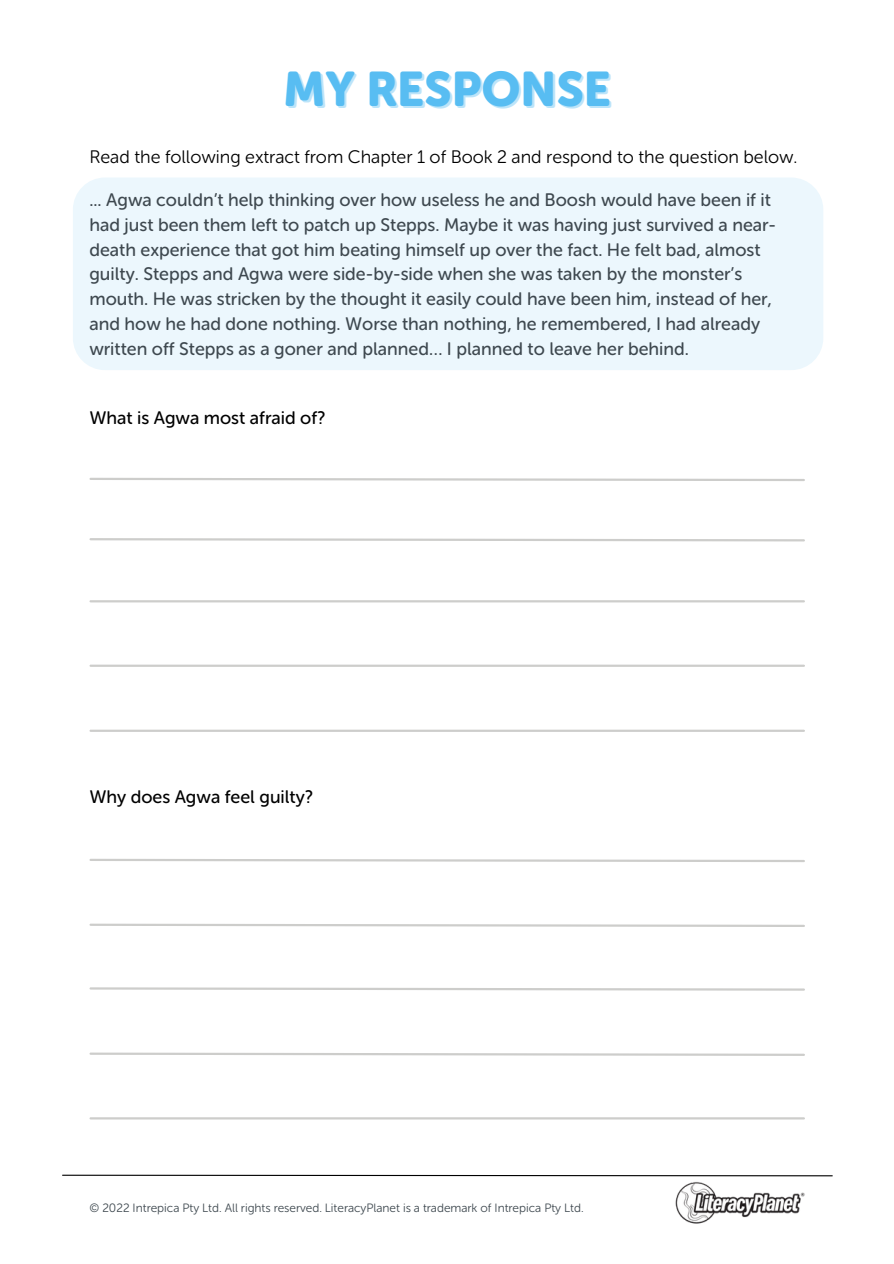
<style>
.page{position:relative;width:894px;height:1264px;background:#fff}
.page>*{position:absolute;margin:0;border:0;box-sizing:border-box;transform-origin:0 0}
.t1{font:48.15px "Museo Sans Rounded 900";color:#58bdf2}
.t2{font:18px/24.8px "Museo Sans Rounded 500";color:#3e484f}
.t3{font:18px "Museo Sans Rounded 300";color:#000}
.t4{font:18px "Museo Sans Rounded 500";color:#000}
.t5{font:12px "Museo Sans Rounded 300";color:#3e484f}
</style>
<div class="page">
<svg style="left:62px;top:1174px;width:771px;height:2px"></svg>
<img style="left:674px;top:1176px;width:131px;height:48px">
<hr style="left:90px;top:600px;width:713px;height:2px;background:#35352d">
<svg style="left:89px;top:477px;width:716px;height:4px"></svg>
<svg style="left:89px;top:538px;width:716px;height:4px"></svg>
<hr style="left:90px;top:729px;width:713px;height:3px;background:#35352d">
<svg style="left:89px;top:858px;width:716px;height:4px"></svg>
<svg style="left:89px;top:923px;width:716px;height:4px"></svg>
<svg style="left:89px;top:987px;width:716px;height:4px"></svg>
<svg style="left:89px;top:1052px;width:716px;height:4px"></svg>
<hr style="left:90px;top:1117px;width:713px;height:2px;background:#35352d">
<hr style="left:91px;top:664px;width:712px;height:3px;background:#35352d">
<div style="left:73px;top:177px;width:750px;height:193px;background:#ecf7fd;border-radius:32px"></div>
<h1 class="t1" style="left:283px;top:60px;width:328px">MY RESPONSE</h1>
<p class="t3" style="left:89px;top:146px;width:709px">Read the following extract from Chapter 1 of Book 2 and respond to the question below.</p>
<p class="t2" style="left:89px;top:188px;width:688px">... Agwa couldn’t help thinking over how useless he and Boosh would have been if it had just been them left to patch up Stepps. Maybe it was having just survived a near&shy;death experience that got him beating himself up over the fact. He felt bad, almost guilty. Stepps and Agwa were side-by-side when she was taken by the monster’s mouth. He was stricken by the thought it easily could have been him, instead of her, and how he had done nothing. Worse than nothing, he remembered, I had already written off Stepps as a goner and planned… I planned to leave her behind.</p>
<p class="t4" style="left:89px;top:407px;width:237px">What is Agwa most afraid of?</p>
<p class="t4" style="left:89px;top:785px;width:225px">Why does Agwa feel guilty?</p>
<p class="t5" style="left:89px;top:1200px;width:495px">© 2022 Intrepica Pty Ltd. All rights reserved. LiteracyPlanet is a trademark of Intrepica Pty Ltd.</p>
</div>
